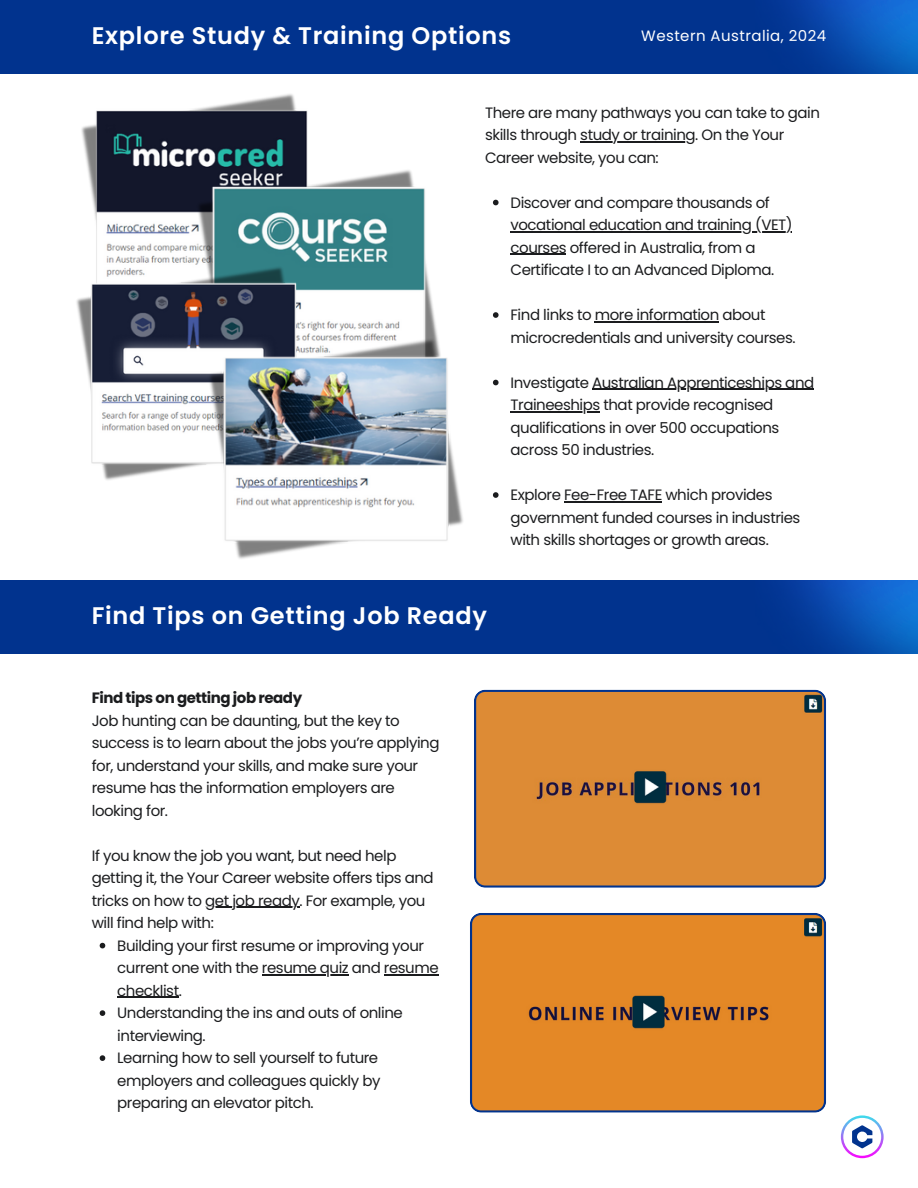
<style>
.page{position:relative;width:918px;height:1188px;background:#fff}
.page>*{position:absolute;margin:0;border:0;box-sizing:border-box;transform-origin:0 0}
.t1{font:600 24px "Poppins";letter-spacing:.03em;color:#fff}
.t2{font:15px/22.5px "Poppins";letter-spacing:-.03em;color:#1b1c1e}
.t3{font:700 15px "Poppins";letter-spacing:-.03em;color:#1b1c1e}
.t4{font:15px "Poppins";letter-spacing:.03em;color:#fff}
</style>
<div class="page">
<div style="left:0;top:0;width:918px;height:73px;background:#01338e"></div>
<div style="left:0;top:580px;width:918px;height:73px;background:#01338e"></div>
<svg style="left:841px;top:1115px;width:43px;height:43px"></svg>
<img style="left:782px;top:0;width:136px;height:73px">
<img style="left:782px;top:580px;width:136px;height:73px">
<img style="left:81px;top:94px;width:227px;height:171px">
<img style="left:191px;top:168px;width:247px;height:169px">
<img style="left:76px;top:265px;width:241px;height:215px">
<img style="left:199px;top:337px;width:264px;height:222px">
<svg style="left:474px;top:690px;width:352px;height:198px"></svg>
<svg style="left:470px;top:913px;width:356px;height:200px"></svg>
<hr style="left:580px;top:141px;width:115px;height:1px;background:#1b1c1e">
<svg style="left:493px;top:200px;width:6px;height:5px"></svg>
<hr style="left:511px;top:231px;width:281px;height:1px;background:#1b1c1e">
<hr style="left:511px;top:254px;width:55px;height:1px;background:#1b1c1e">
<svg style="left:493px;top:312px;width:6px;height:6px"></svg>
<hr style="left:595px;top:321px;width:124px;height:1px;background:#1b1c1e">
<svg style="left:493px;top:380px;width:6px;height:5px"></svg>
<hr style="left:592px;top:389px;width:222px;height:1px;background:#1b1c1e">
<hr style="left:511px;top:411px;width:69px;height:1px;background:#1b1c1e">
<svg style="left:580px;top:411px;width:20px;height:1px"></svg>
<svg style="left:493px;top:492px;width:6px;height:6px"></svg>
<hr style="left:564px;top:501px;width:98px;height:1px;background:#1b1c1e">
<hr style="left:205px;top:907px;width:94px;height:1px;background:#1b1c1e">
<svg style="left:100px;top:943px;width:5px;height:5px"></svg>
<hr style="left:262px;top:974px;width:86px;height:1px;background:#1b1c1e">
<hr style="left:384px;top:974px;width:54px;height:1px;background:#1b1c1e">
<hr style="left:117px;top:997px;width:62px;height:1px;background:#1b1c1e">
<svg style="left:100px;top:1010px;width:5px;height:6px"></svg>
<svg style="left:100px;top:1055px;width:5px;height:6px"></svg>
<p class="t1" style="left:92px;top:19px;width:421px">Explore Study &amp; Training Options</p>
<p class="t4" style="left:641px;top:25px;width:186px">Western Australia, 2024</p>
<p class="t2" style="left:485px;top:101px;width:336px">There are many pathways you can take to gain skills through study or training. On the Your</p>
<p class="t2" style="left:485px;top:146px;width:175px">Career website, you can:</p>
<p class="t2" style="left:511px;top:191px;width:261px">Discover and compare thousands of</p>
<p class="t2" style="left:511px;top:214px;width:284px">vocational education and training (VET) courses offered in Australia, from a<br>Certificate I to an Advanced Diploma.</p>
<p class="t2" style="left:511px;top:304px;width:257px">Find links to more information about</p>
<p class="t2" style="left:511px;top:326px;width:287px">microcredentials and university courses.</p>
<p class="t2" style="left:511px;top:371px;width:305px">Investigate Australian Apprenticeships and</p>
<p class="t2" style="left:511px;top:394px;width:264px">Traineeships that provide recognised</p>
<h1 class="t2" style="left:511px;top:416px;width:270px">qualifications in over 500 occupations across 50 industries.</h1>
<h1 class="t2" style="left:511px;top:484px;width:264px">Explore Fee-Free TAFE which provides</h1>
<p class="t2" style="left:511px;top:506px;width:291px">government funded courses in industries with skills shortages or growth areas.</p>
<p class="t1" style="left:92px;top:599px;width:397px">Find Tips on Getting Job Ready</p>
<p class="t3" style="left:92px;top:687px;width:212px">Find tips on getting job ready</p>
<p class="t2" style="left:92px;top:709px;width:349px">Job hunting can be daunting, but the key to success is to learn about the jobs you’re applying for, understand your skills, and make sure your resume has the information employers are looking for.</p>
<p class="t2" style="left:92px;top:844px;width:343px">If you know the job you want, but need help getting it, the Your Career website offers tips and tricks on how to get job ready. For example, you</p>
<p class="t2" style="left:117px;top:912px;width:323px;text-indent:-25px">will find help with:<br>Building your first resume or improving your current one with the resume quiz and resume</p>
<p class="t2" style="left:117px;top:979px;width:287px">checklist.<br>Understanding the ins and outs of online interviewing.<br>Learning how to sell yourself to future employers and colleagues quickly by preparing an elevator pitch.</p>
</div>
